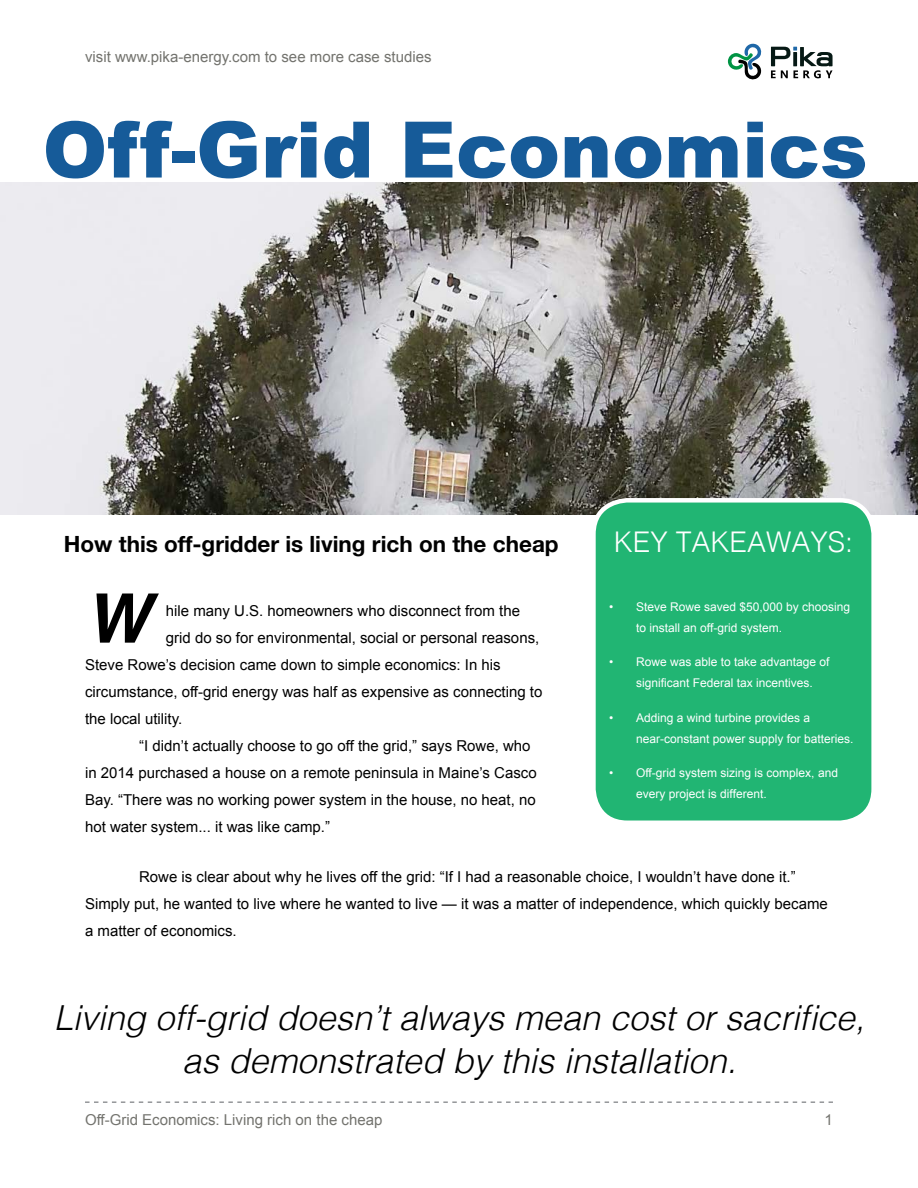
<style>
.page{position:relative;width:918px;height:1188px;background:#fff}
.page>*{position:absolute;margin:0;border:0;box-sizing:border-box;transform-origin:0 0}
.Heading_1{font:900 78px "Arial";color:#165b99}
.Grey_Body__drop_cap{font:italic 700 68.25px "Helvetica";color:#000}
.White_Body{font:italic 300 34.5px/43.5px "Helvetica";color:#000;text-align:center}
.Box_Header{font:300 28.5px "Helvetica";color:#fff}
.Heading_2{font:700 22.5px "Helvetica Neue";color:#000}
.Grey_Body{font:15px/27px "Arial";color:#000}
.Grey_Body__drop_cap-2{font:15px "Arial";color:#000}
.Grey_Body-2{font:15px "Arial";color:#73736e}
.t1{font:12px/21px "Arial";color:#fff}
</style>
<div class="page">
<svg style="left:85px;top:1101px;width:748px;height:2px"></svg>
<img style="left:0;top:182px;width:918px;height:332px">
<div style="left:593px;top:500px;width:281px;height:323px;background:#21b573;border-radius:34px"></div>
<div style="left:591px;top:498px;width:285px;height:327px;border:4px solid #fff;border-radius:34px"></div>
<svg style="left:728px;top:43px;width:34px;height:37px"></svg>
<svg style="left:771px;top:47px;width:62px;height:31px"></svg>
<p class="Grey_Body-2" style="left:85px;top:47px;width:348px">visit www.pika-energy.com to see more case studies</p>
<p class="Heading_1" style="left:43px;top:93px;width:827px">Off-Grid Economics</p>
<p class="Heading_2" style="left:64px;top:530px;width:496px">How this off-gridder is living rich on the cheap</p>
<p class="Grey_Body__drop_cap" style="left:85px;top:562px;width:66px">W</p>
<p class="Grey_Body__drop_cap-2" style="left:166px;top:601px;width:356px">hile many U.S. homeowners who disconnect from the</p>
<p class="Grey_Body__drop_cap-2" style="left:166px;top:628px;width:375px">grid do so for environmental, social or personal reasons,</p>
<p class="Grey_Body__drop_cap-2" style="left:85px;top:655px;width:417px">Steve Rowe’s decision came down to simple economics: In his</p>
<p class="Grey_Body__drop_cap-2" style="left:85px;top:682px;width:459px">circumstance, off-grid energy was half as expensive as connecting to</p>
<p class="Grey_Body__drop_cap-2" style="left:85px;top:709px;width:99px">the local utility.</p>
<p class="Grey_Body" style="left:85px;top:732px;width:453px;text-indent:54px">“I didn’t actually choose to go off the grid,” says Rowe, who in 2014 purchased a house on a remote peninsula in Maine’s Casco Bay. “There was no working power system in the house, no heat, no hot water system... it was like camp.”</p>
<p class="Box_Header" style="left:614px;top:518px;width:241px">KEY TAKEAWAYS:</p>
<p class="t1" style="left:636px;top:596px;width:216px;text-indent:-27px">• Steve Rowe saved $50,000 by choosing to install an off-grid system.</p>
<p class="t1" style="left:636px;top:651px;width:195px;text-indent:-27px">• Rowe was able to take advantage of significant Federal tax incentives.</p>
<p class="t1" style="left:636px;top:707px;width:219px;text-indent:-27px">• Adding a wind turbine provides a near-constant power supply for batteries.</p>
<p class="t1" style="left:636px;top:762px;width:203px;text-indent:-27px">• Off-grid system sizing is complex, and every project is different.</p>
<p class="Grey_Body" style="left:85px;top:864px;width:744px;text-indent:54px">Rowe is clear about why he lives off the grid: “If I had a reasonable choice, I wouldn’t have done it.”<br>Simply put, he wanted to live where he wanted to live — it was a matter of independence, which quickly became a matter of economics.</p>
<p class="White_Body" style="left:54px;top:994px;width:812px">Living off-grid doesn’t always mean cost or sacrifice, as demonstrated by this installation.</p>
<p class="Grey_Body-2" style="left:85px;top:1110px;width:299px">Off-Grid Economics: Living rich on the cheap</p>
<p class="Grey_Body-2" style="left:825px;top:1110px;width:10px">1</p>
</div>
